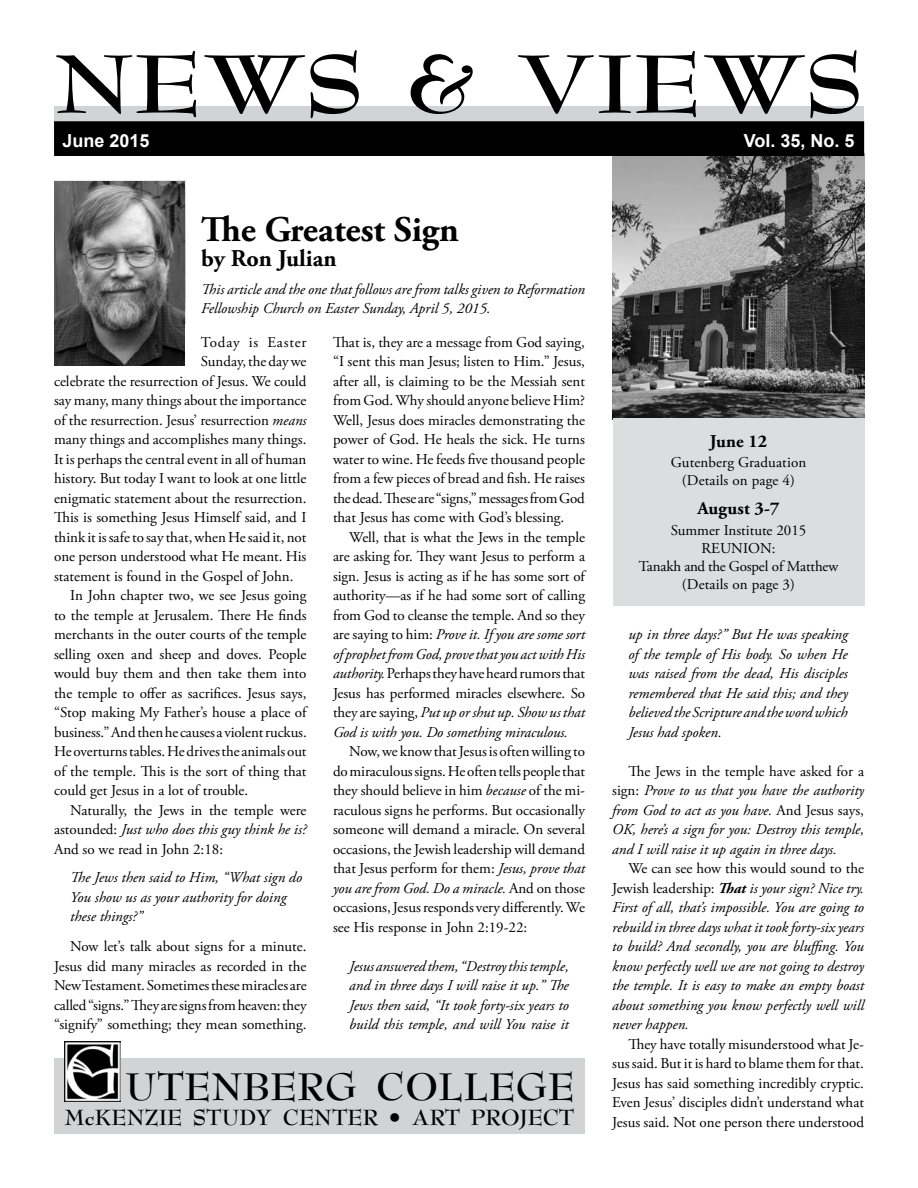
<style>
.page{position:relative;width:918px;height:1188px;background:#fff}
.page>*{position:absolute;margin:0;border:0;box-sizing:border-box;transform-origin:0 0}
.t1{font:700 90px "Bernhard Modern";color:#000;scale:1.2 1}
.t2{font:700 42px "Bernhard Modern";letter-spacing:.01em;color:#000}
.t3{font:700 36px "Adobe Garamond Pro";color:#000}
.t4{font:700 24px "Bernhard Modern";color:#000}
.t5{font:700 24px "Adobe Garamond Pro";letter-spacing:-.005em;color:#000}
.t6{font:700 18px "Arial";color:#fff}
.t7{font:700 18px "Adobe Garamond Pro";letter-spacing:.01em;color:#000}
.t8{font:15px/19.5px "Adobe Garamond Pro";color:#000;text-align:justify}
.t9{font:italic 15px/19.5px "Adobe Garamond Pro";color:#000;text-align:justify}
.t10{font:15px "Adobe Garamond Pro";letter-spacing:.05em;color:#000}
.s1{font-style:italic}
.s2{font-style:normal}
.s3{font-weight:700}
</style>
<div class="page">
<img style="left:612px;top:156px;width:252px;height:263px">
<div style="left:54px;top:106px;width:810px;height:23px;background:#d1d3d4"></div>
<div style="left:55px;top:122px;width:808px;height:33px;background:#000"></div>
<div style="left:54px;top:121px;width:810px;height:35px;border:2px solid #000"></div>
<div style="left:54px;top:1058px;width:531px;height:76px;background:#d1d3d4"></div>
<img style="left:65px;top:1042px;width:56px;height:60px">
<img style="left:55px;top:182px;width:130px;height:183px">
<div style="left:613px;top:419px;width:252px;height:187px;background:#dcddde"></div>
<h1 class="t1" style="left:54px;top:37px;width:677px">NEWS &amp; VIEWS</h1>
<p class="t6" style="left:62px;top:129px;width:89px">June 2015</p>
<p class="t6" style="left:744px;top:129px;width:112px">Vol. 35, No. 5</p>
<h3 class="t3" style="left:201px;top:208px;width:259px">The Greatest Sign</h3>
<h3 class="t5" style="left:201px;top:244px;width:137px">by Ron Julian</h3>
<p class="t9" style="left:201px;top:280px;width:385px">This article and the one that follows are from talks given to Reformation<br>Fellowship Church on Easter Sunday, April 5, 2015.</p>
<p class="t10" style="left:201px;top:333px;width:107px">Today is Easter</p>
<p class="t8" style="left:201px;top:352px;width:107px">Sunday, the day we</p>
<p class="t8" style="left:54px;top:372px;width:254px">celebrate the resurrection of Jesus. We could</p>
<p class="t8" style="left:54px;top:391px;width:254px">say many, many things about the importance</p>
<p class="t8" style="left:54px;top:411px;width:254px">of the resurrection. Jesus’ resurrection <span class="s1">means</span></p>
<p class="t8" style="left:54px;top:430px;width:254px">many things and accomplishes many things.</p>
<p class="t8" style="left:54px;top:450px;width:254px">It is perhaps the central event in all of human</p>
<p class="t8" style="left:54px;top:469px;width:254px">history. But today I want to look at one little</p>
<p class="t8" style="left:54px;top:489px;width:254px">enigmatic statement about the resurrection.</p>
<p class="t8" style="left:54px;top:508px;width:254px">This is something Jesus Himself said, and I</p>
<p class="t8" style="left:54px;top:528px;width:254px">think it is safe to say that, when He said it, not</p>
<p class="t8" style="left:54px;top:547px;width:254px">one person understood what He meant. His</p>
<p class="t8" style="left:54px;top:567px;width:241px">statement is found in the Gospel of John.</p>
<p class="t8" style="left:70px;top:586px;width:238px">In John chapter two, we see Jesus going</p>
<p class="t8" style="left:54px;top:606px;width:254px">to the temple at Jerusalem. There He finds</p>
<p class="t8" style="left:54px;top:625px;width:254px">merchants in the outer courts of the temple</p>
<p class="t8" style="left:54px;top:645px;width:254px">selling oxen and sheep and doves. People</p>
<p class="t8" style="left:54px;top:664px;width:254px">would buy them and then take them into</p>
<p class="t8" style="left:54px;top:684px;width:254px">the temple to offer as sacrifices. Jesus says,</p>
<p class="t8" style="left:54px;top:703px;width:254px">“Stop making My Father’s house a place of</p>
<p class="t8" style="left:54px;top:723px;width:254px">business.” And then he causes a violent ruckus.</p>
<p class="t8" style="left:54px;top:742px;width:254px">He overturns tables. He drives the animals out</p>
<p class="t8" style="left:54px;top:762px;width:254px">of the temple. This is the sort of thing that</p>
<p class="t8" style="left:54px;top:781px;width:196px">could get Jesus in a lot of trouble.</p>
<p class="t8" style="left:70px;top:801px;width:238px">Naturally, the Jews in the temple were</p>
<p class="t9" style="left:54px;top:820px;width:254px"><span class="s2">astounded:</span> Just who does this guy think he is?</p>
<p class="t8" style="left:54px;top:840px;width:171px">And so we read in John 2:18:</p>
<p class="t9" style="left:70px;top:868px;width:233px;text-align:left">The Jews then said to Him, “What sign do<br>You show us as your authority for doing these things?”</p>
<p class="t8" style="left:54px;top:937px;width:254px;text-indent:16px">Now let’s talk about signs for a minute.<br>Jesus did many miracles as recorded in the New Testament. Sometimes these miracles are called “signs.” They are signs from heaven: they “signify” something; they mean something.</p>
<p class="t8" style="left:333px;top:333px;width:254px">That is, they are a message from God saying, “I sent this man Jesus; listen to Him.” Jesus, after all, is claiming to be the Messiah sent from God. Why should anyone believe Him?<br>Well, Jesus does miracles demonstrating the power of God. He heals the sick. He turns water to wine. He feeds five thousand people from a few pieces of bread and fish. He raises the dead. These are “signs,” messages from God that Jesus has come with God’s blessing.</p>
<p class="t8" style="left:333px;top:528px;width:254px;text-indent:16px">Well, that is what the Jews in the temple are asking for. They want Jesus to perform a sign. Jesus is acting as if he has some sort of authority—as if he had some sort of calling from God to cleanse the temple. And so they are saying to him: <span class="s1">Prove it. If you are some sort of prophet from God, prove that you act with His authority.</span> Perhaps they have heard rumors that Jesus has performed miracles elsewhere. So they are saying, <span class="s1">Put up or shut up. Show us that God is with you. Do something miraculous.</span></p>
<p class="t8" style="left:333px;top:742px;width:254px;text-indent:16px">Now, we know that Jesus is often willing to do miraculous signs. He often tells people that they should believe in him <span class="s1">because</span> of the mi&shy;raculous signs he performs. But occasionally someone will demand a miracle. On several occasions, the Jewish leadership will demand that Jesus perform for them: <span class="s1">Jesus, prove that you are from God. Do a miracle.</span> And on those occasions, Jesus responds very differently. We see His response in John 2:19-22:</p>
<p class="t9" style="left:349px;top:956px;width:221px">Jesus answered them, “Destroy this temple, and in three days I will raise it up.” The Jews then said, “It took forty-six years to build this temple, and will You raise it</p>
<h2 class="t2" style="left:126px;top:1064px;width:447px">UTENBERG COLLEGE</h2>
<h3 class="t4" style="left:64px;top:1105px;width:512px">MCKENZIE STUDY CENTER • ART PROJECT</h3>
<p class="t7" style="left:710px;top:430px;width:59px">June 12</p>
<p class="t8" style="left:671px;top:454px;width:137px;line-height:18px;text-align:center">Gutenberg Graduation (Details on page 4)</p>
<p class="t7" style="left:698px;top:498px;width:83px">August 3-7</p>
<p class="t8" style="left:702px;top:522px;width:106px;line-height:18px;text-indent:-31px">Summer Institute 2015<br>Reunion</p>
<p class="t8" style="left:772px;top:539px;width:5px">:</p>
<p class="t8" style="left:639px;top:557px;width:201px">Tanakh and the Gospel of Matthew</p>
<p class="t8" style="left:682px;top:575px;width:115px">(Details on page 3)</p>
<p class="t9" style="left:628px;top:625px;width:221px">up in three days?” But He was speaking of the temple of His body. So when He was raised from the dead, His disciples remembered that He said this; and they believed the Scripture and the word which Jesus had spoken.</p>
<p class="t9" style="left:612px;top:761px;width:253px;text-indent:16px"><span class="s2">The Jews in the temple have asked for a sign:</span> Prove to us that you have the authority from God to act as you have. <span class="s2">And Jesus says, </span>OK, here’s a sign for you: Destroy this temple, and I will raise it up again in three days.</p>
<p class="t9" style="left:612px;top:859px;width:253px;text-indent:16px"><span class="s2">We can see how this would sound to the Jewish leadership:</span> <span class="s3">That</span> is your sign? Nice try.<br>First of all, that’s impossible. You are going to rebuild in three days what it took forty-six years to build? And secondly, you are bluffing. You know perfectly well we are not going to destroy the temple. It is easy to make an empty boast about something you know perfectly well will never happen.</p>
<p class="t8" style="left:612px;top:1035px;width:253px;text-indent:16px">They have totally misunderstood what Je&shy;sus said. But it is hard to blame them for that.<br>Jesus has said something incredibly cryptic.<br>Even Jesus’ disciples didn’t understand what Jesus said. Not one person there understood</p>
</div>
